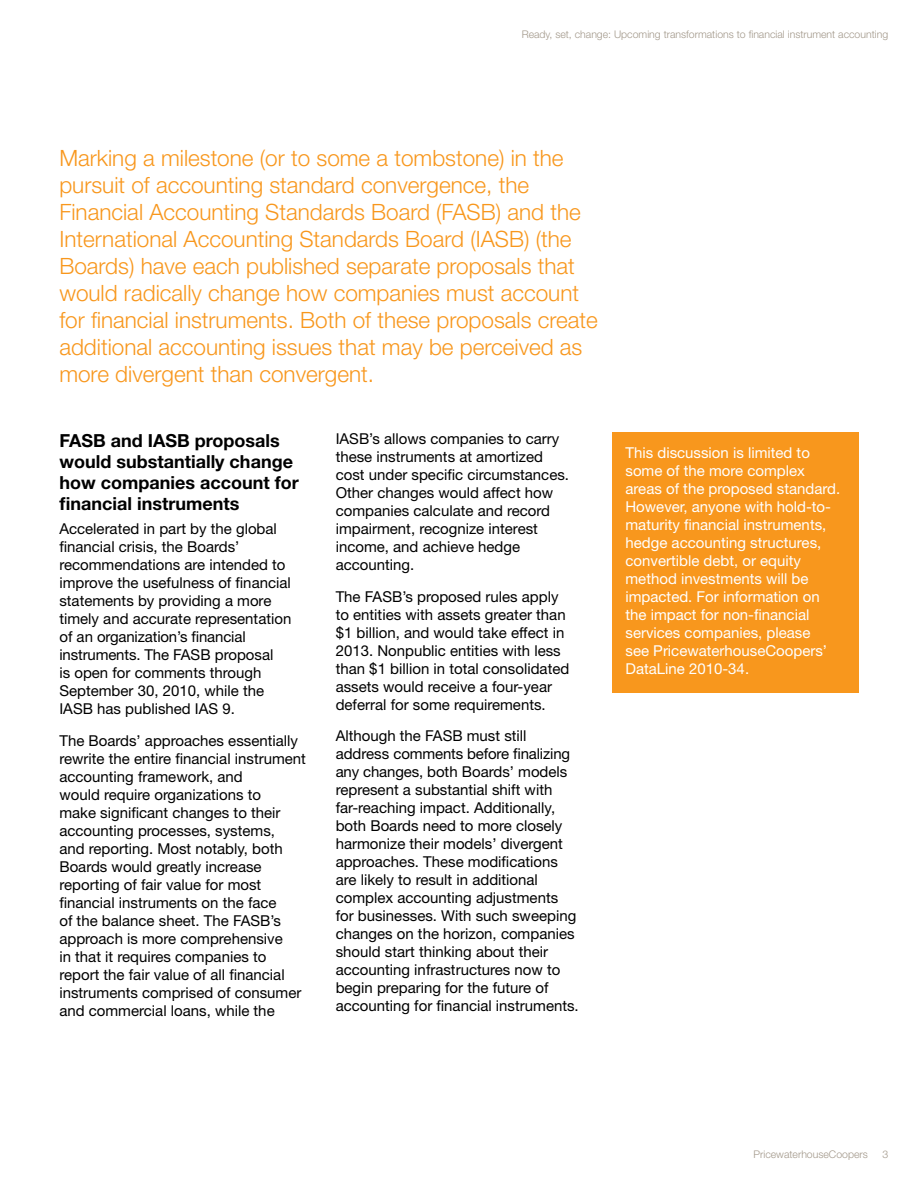
<style>
.page{position:relative;width:918px;height:1188px;background:#fff}
.page>*{position:absolute;margin:0;border:0;box-sizing:border-box;transform-origin:0 0}
.t1{font:300 22.5px/27px "Helvetica Neue";color:#f8971d}
.t2{font:700 18px/21px "Helvetica Neue";color:#000}
.t3{font:15px/18px "Helvetica Neue";color:#000}
.t4{font:15px/18px "Helvetica Neue";color:#fff}
.t5{font:300 10.5px "Helvetica Neue";color:#a2988a}
</style>
<div class="page">
<div style="left:612px;top:433px;width:247px;height:260px;background:#f8971d"></div>
<p class="t5" style="left:522px;top:28px;width:368px">Ready, set, change: Upcoming transformations to financial instrument accounting</p>
<p class="t1" style="left:59px;top:144px;width:540px">Marking a milestone (or to some a tombstone) in the pursuit of accounting standard convergence, the Financial Accounting Standards Board (FASB) and the International Accounting Standards Board (IASB) (the Boards) have each published separate proposals that would radically change how companies must account for financial instruments. Both of these proposals create additional accounting issues that may be perceived as more divergent than convergent.</p>
<p class="t2" style="left:59px;top:429px;width:241px">FASB and IASB proposals would substantially change how companies account for financial instruments</p>
<p class="t3" style="left:59px;top:520px;width:234px">Accelerated in part by the global financial crisis, the Boards’ recommendations are intended to improve the usefulness of financial statements by providing a more timely and accurate representation of an organization’s financial instruments. The FASB proposal<br>is open for comments through<br>September 30, 2010, while the<br>IASB has published IAS 9.</p>
<p class="t3" style="left:59px;top:731px;width:248px">The Boards’ approaches essentially rewrite the entire financial instrument accounting framework, and<br>would require organizations to<br>make significant changes to their accounting processes, systems,<br>and reporting. Most notably, both Boards would greatly increase reporting of fair value for most financial instruments on the face<br>of the balance sheet. The FASB’s approach is more comprehensive<br>in that it requires companies to report the fair value of all financial instruments comprised of consumer and commercial loans, while the</p>
<p class="t3" style="left:336px;top:430px;width:235px">IASB’s allows companies to carry these instruments at amortized cost under specific circumstances.<br>Other changes would affect how companies calculate and record impairment, recognize interest income, and achieve hedge accounting.</p>
<p class="t3" style="left:336px;top:587px;width:235px">The FASB’s proposed rules apply to entities with assets greater than $1 billion, and would take effect in 2013. Nonpublic entities with less than $1 billion in total consolidated assets would receive a four-year deferral for some requirements.</p>
<p class="t3" style="left:336px;top:727px;width:245px">Although the FASB must still address comments before finalizing any changes, both Boards’ models represent a substantial shift with far-reaching impact. Additionally, both Boards need to more closely harmonize their models’ divergent approaches. These modifications are likely to result in additional complex accounting adjustments for businesses. With such sweeping changes on the horizon, companies should start thinking about their accounting infrastructures now to begin preparing for the future of accounting for financial instruments.</p>
<p class="t4" style="left:626px;top:443px;width:216px">This discussion is limited to some of the more complex areas of the proposed standard.<br>However, anyone with hold-to&shy;maturity financial instruments, hedge accounting structures, convertible debt, or equity method investments will be impacted. For information on the impact for non-financial services companies, please<br>see PricewaterhouseCoopers’<br>DataLine 2010-34.</p>
<p class="t5" style="left:753px;top:1148px;width:116px">PricewaterhouseCoopers</p>
<p class="t5" style="left:882px;top:1148px;width:7px">3</p>
</div>
